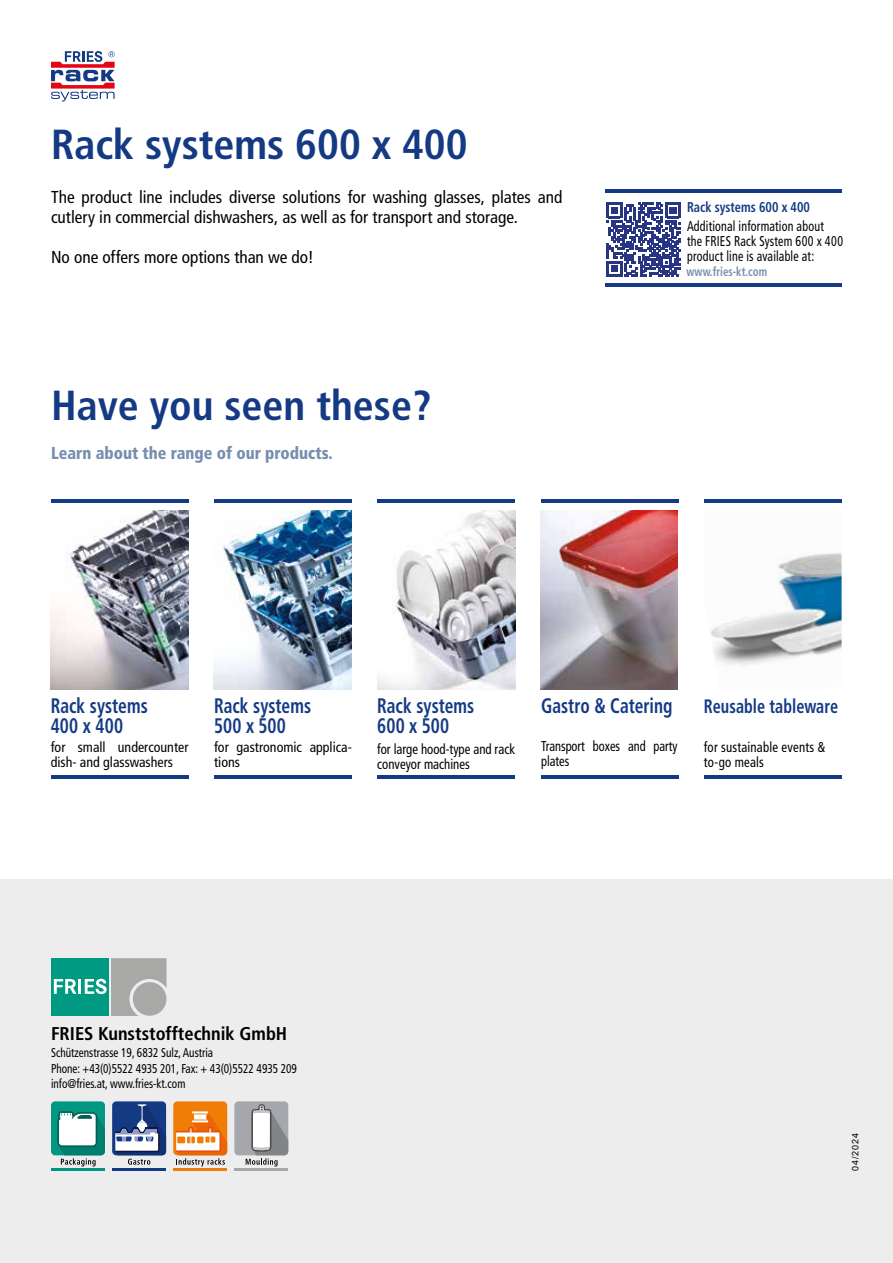
<style>
.page{position:relative;width:893px;height:1263px;background:#fff}
.page>*{position:absolute;margin:0;border:0;box-sizing:border-box;transform-origin:0 0}
.t1{font:700 condensed 42px "Frutiger LT Pro";color:#143a84}
.t2{font:700 condensed 21px/19.5px "Frutiger LT Pro";letter-spacing:.005em;color:#143a84;scale:.83 1}
.t3{font:700 condensed 19.5px "Frutiger LT Pro";color:#143a84;scale:.83 1}
.t4{font:700 condensed 18.45px "Frutiger LT Pro";color:#000}
.t5{font:condensed 17.25px/20.2px "Frutiger LT Std";color:#010202}
.t6{font:900 condensed 17.25px "Frutiger LT Pro";color:#778eae;scale:.94 1}
.t7{font:condensed 14.25px/15px "Frutiger LT Std";letter-spacing:.015em;color:#000;scale:.84 1}
.t8{font:condensed 14.25px/15px "Frutiger LT Pro";color:#000;scale:.9 1}
.t9{font:condensed 14.25px/15px "Frutiger LT Pro";color:#000}
.t10{font:condensed 14.25px/15px "Frutiger LT Pro";color:#000;scale:.87 1}
.t11{font:700 condensed 14.25px "Frutiger LT Pro";color:#143a84;scale:.87 1}
.t12{font:condensed 12.75px/16.5px "Frutiger LT Pro";color:#000;scale:.88 1}
.t13{font:700 condensed 12.75px "Frutiger LT Pro";color:#778eae;scale:.85 1}
.t14{font:9px "Arial";letter-spacing:.1em;color:#000}
.s1{font-family:"Frutiger LT Pro"}
</style>
<div class="page">
<div style="left:0;top:879px;width:893px;height:384px;background:#ededed"></div>
<div style="left:51px;top:958px;width:57px;height:58px;background:#009982"></div>
<svg style="left:54px;top:979px;width:22px;height:15px"></svg>
<hr style="left:78px;top:979px;width:3px;height:15px;background:#fff">
<svg style="left:85px;top:958px;width:82px;height:58px"></svg>
<svg style="left:51px;top:51px;width:64px;height:51px"></svg>
<hr style="left:605px;top:284px;width:237px;height:3px;background:#143a84">
<hr style="left:605px;top:190px;width:237px;height:3px;background:#143a84">
<hr style="left:51px;top:1168px;width:54px;height:3px;background:#009783">
<div style="left:51px;top:1101px;width:54px;height:54px;background:#009783;border-radius:4px"></div>
<svg style="left:57px;top:1111px;width:48px;height:55px"></svg>
<div style="left:112px;top:1101px;width:54px;height:54px;background:#143a84;border-radius:4px"></div>
<hr style="left:112px;top:1168px;width:54px;height:3px;background:#143a84">
<svg style="left:115px;top:1104px;width:51px;height:61px"></svg>
<div style="left:173px;top:1101px;width:54px;height:54px;background:#ef7d06;border-radius:4px"></div>
<hr style="left:173px;top:1168px;width:54px;height:3px;background:#ef7d06">
<svg style="left:176px;top:1111px;width:51px;height:55px"></svg>
<div style="left:234px;top:1101px;width:54px;height:54px;background:#a6a7ac;border-radius:4px"></div>
<hr style="left:234px;top:1168px;width:54px;height:3px;background:#a6a7ac">
<svg style="left:246px;top:1104px;width:42px;height:62px"></svg>
<svg style="left:606px;top:202px;width:75px;height:75px"></svg>
<img style="left:214px;top:511px;width:137px;height:178px">
<hr style="left:214px;top:776px;width:138px;height:3px;background:#143a84">
<hr style="left:214px;top:500px;width:138px;height:3px;background:#143a84">
<img style="left:540px;top:511px;width:138px;height:178px">
<hr style="left:541px;top:776px;width:138px;height:3px;background:#143a84">
<hr style="left:541px;top:500px;width:138px;height:3px;background:#143a84">
<hr style="left:377px;top:776px;width:138px;height:3px;background:#143a84">
<hr style="left:377px;top:500px;width:138px;height:3px;background:#143a84">
<img style="left:377px;top:511px;width:138px;height:178px">
<img style="left:51px;top:511px;width:137px;height:178px">
<hr style="left:51px;top:776px;width:138px;height:3px;background:#143a84">
<hr style="left:51px;top:500px;width:137px;height:3px;background:#143a84">
<hr style="left:704px;top:776px;width:138px;height:3px;background:#143a84">
<img style="left:710px;top:553px;width:132px;height:113px">
<hr style="left:704px;top:500px;width:137px;height:3px;background:#143a84">
<h1 class="t1" style="left:51px;top:120px;width:418px">Rack systems 600 x 400</h1>
<p class="t5" style="left:51px;top:187px;width:513px">The product line includes diverse solutions for washing glasses, plates and cutlery in commercial dishwashers, as well as for transport and storage.</p>
<p class="t5" style="left:51px;top:247px;width:264px">No one offers more options than we do!</p>
<h1 class="t1" style="left:51px;top:381px;width:382px">Have you seen these?</h1>
<p class="t6" style="left:51px;top:442px;width:301px">Learn about the range of our products.</p>
<p class="t11" style="left:687px;top:198px;width:143px">Rack systems 600 x 400</p>
<p class="t7" style="left:687px;top:219px;width:187px"><span class="s1">A</span>dditional information about<br>the FRIES Rack System 600 x 400 product line is available at:</p>
<p class="t13" style="left:687px;top:264px;width:96px">www.fries-kt.com</p>
<p class="t2" style="left:51px;top:696px;width:119px">Rack systems<br>400 x 400</p>
<p class="t9" style="left:51px;top:740px;width:139px">for small undercounter dish- and glasswashers</p>
<p class="t2" style="left:214px;top:696px;width:119px">Rack systems<br>500 x 500</p>
<p class="t9" style="left:214px;top:740px;width:139px">for gastronomic applica&shy;tions</p>
<p class="t2" style="left:377px;top:696px;width:119px">Rack systems<br>600 x 500</p>
<p class="t8" style="left:377px;top:741px;width:155px">for large hood-type and rack conveyor machines</p>
<p class="t2" style="left:541px;top:696px;width:160px">Gastro &amp; Catering</p>
<p class="t10" style="left:541px;top:738px;width:158px">Transport boxes and party plates</p>
<p class="t3" style="left:704px;top:695px;width:163px">Reusable tableware</p>
<p class="t8" style="left:704px;top:740px;width:137px">for sustainable events &amp; to-go meals</p>
<p class="t4" style="left:51px;top:1023px;width:238px">FRIES Kunststofftechnik GmbH</p>
<p class="t12" style="left:51px;top:1044px;width:281px">Schützenstrasse 19, 6832 Sulz, Austria<br>Phone: +43(0)5522 4935 201, Fax: + 43(0)5522 4935 209</p>
<p class="t12" style="left:51px;top:1076px;width:154px">info@fries.at, www.fries-kt.com</p>
<p class="t14" style="left:849px;top:1171px;width:39px;rotate:-90deg">04/2024</p>
</div>
